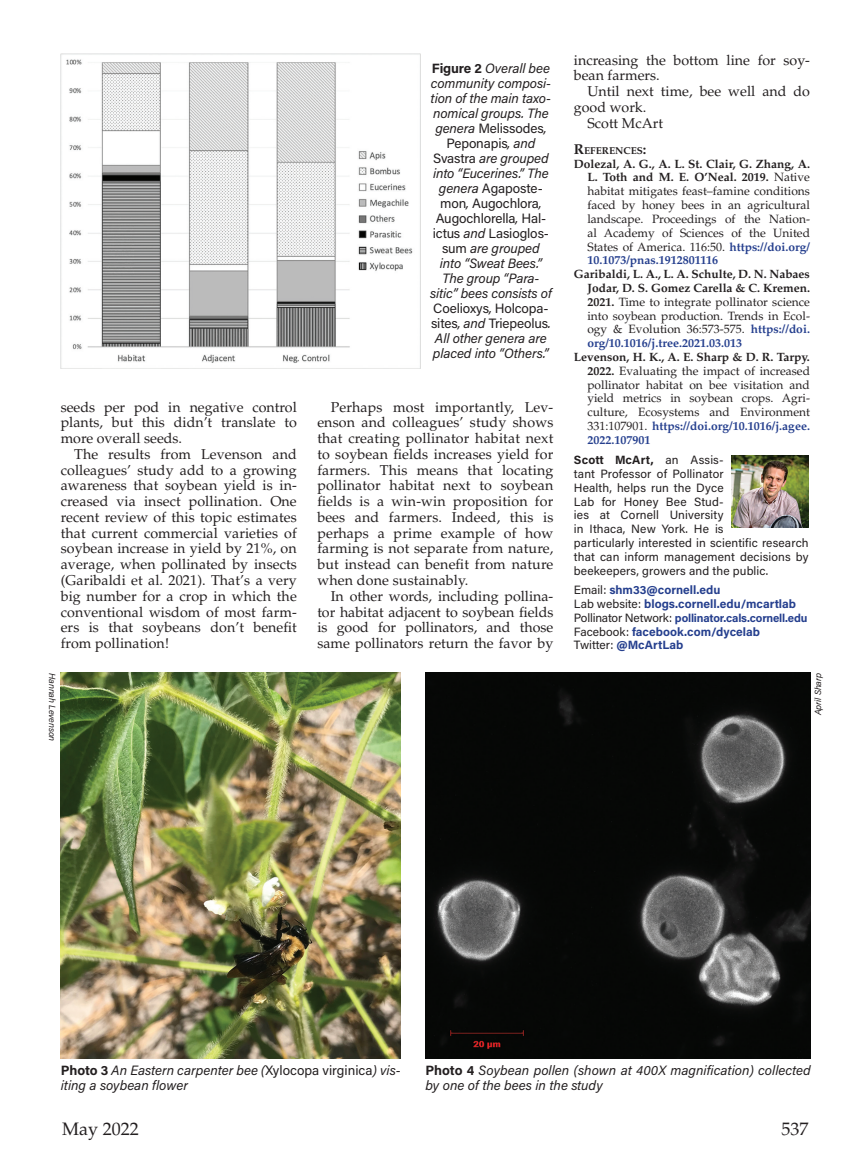
<style>
.page{position:relative;width:864px;height:1175px;background:#fff}
.page>*{position:absolute;margin:0;border:0;box-sizing:border-box;transform-origin:0 0}
.t1{font:18px "Palatino";color:#231f20}
.t2{font:14.25px/15.8px "Palatino";color:#231f20;text-align:justify}
.Captions{font:italic 13.5px/15px "Acumin Pro";letter-spacing:-.005em;color:#231f20}
.References{font:12px/13.8px "Palatino";color:#231f20;text-align:justify}
.t3{font:12px/13.8px "Acumin Pro";letter-spacing:.01em;color:#231f20}
.Bio{font:700 12px "Acumin Pro";color:#253f8e}
.t4{font:700 11.4px "Acumin Pro";letter-spacing:-.015em;color:#253f8e}
.Subheaders{font:700 10.05px "Palatino";color:#231f20}
.Captions-2{font:italic 9px "Acumin Pro";letter-spacing:-.01em;color:#231f20}
.s1{font-weight:700;font-style:normal}
.s2{font-style:normal}
.s3{font-size:14.25px}
.s4{font-weight:700}
.s5{font-weight:700;color:#253f8e}
.s6{font-weight:400;color:#231f20}
.s7{font-weight:400;font-size:12px;color:#231f20}
</style>
<div class="page">
<img style="left:731px;top:455px;width:77px;height:72px">
<img style="left:61px;top:54px;width:360px;height:314px">
<img style="left:61px;top:673px;width:340px;height:385px">
<img style="left:425px;top:673px;width:386px;height:385px">
<p class="t2" style="left:61px;top:399px;width:238px">seeds per pod in negative control plants, but this didn’t translate to more overall seeds.</p>
<p class="t2" style="left:61px;top:446px;width:238px;text-indent:14px">The results from Levenson and colleagues’ study add to a growing awareness that soybean yield is in&shy;creased via insect pollination. One recent review of this topic estimates that current commercial varieties of soybean increase in yield by 21%, on average, when pollinated by insects (Garibaldi et al. 2021). That’s a very big number for a crop in which the conventional wisdom of most farm&shy;ers is that soybeans don’t benefit from pollination!</p>
<p class="Captions-2" style="left:59px;top:673px;width:70px;rotate:90deg">Hannah Levenson</p>
<p class="Captions" style="left:430px;top:60px;width:123px;text-align:center"><span class="s1">Figure 2</span> Overall bee community composi&shy;tion of the main taxo&shy;nomical groups. The genera <span class="s2">Melissodes</span>,<br><span class="s2">Peponapis</span>, and<br><span class="s2">Svastra</span> are grouped into “Eucerines.” The genera <span class="s2">Agaposte&shy;mon</span>, <span class="s2">Augochlora</span>,<br><span class="s2">Augochlorella</span>, <span class="s2">Hal&shy;ictus</span> and <span class="s2">Lasioglos&shy;sum</span> are grouped into “Sweat Bees.”<br>The group “Para&shy;sitic” bees consists of<br><span class="s2">Coelioxys</span>, <span class="s2">Holcopa&shy;sites</span>, and <span class="s2">Triepeolus</span>.<br>All other genera are placed into “Others.”</p>
<p class="t2" style="left:317px;top:399px;width:238px;text-indent:14px">Perhaps most importantly, Lev&shy;enson and colleagues’ study shows that creating pollinator habitat next to soybean fields increases yield for farmers. This means that locating pollinator habitat next to soybean fields is a win-win proposition for bees and farmers. Indeed, this is perhaps a prime example of how farming is not separate from nature, but instead can benefit from nature when done sustainably.</p>
<p class="t2" style="left:317px;top:588px;width:238px;text-indent:14px">In other words, including pollina&shy;tor habitat adjacent to soybean fields is good for pollinators, and those same pollinators return the favor by</p>
<p class="t2" style="left:574px;top:52px;width:238px">increasing the bottom line for soy&shy;bean farmers.</p>
<p class="t2" style="left:574px;top:84px;width:238px;text-indent:14px">Until next time, bee well and do good work.</p>
<p class="t2" style="left:587px;top:115px;width:77px">Scott McArt</p>
<p class="Subheaders" style="left:574px;top:145px;width:74px"><span class="s3">R</span>EFERENCES<span class="s3">:</span></p>
<p class="References" style="left:587px;top:157px;width:224px;text-indent:-14px"><span class="s4">Dolezal, A. G., A. L. St. Clair, G. Zhang, A.<br>L. Toth and M. E. O’Neal. 2019.</span> Native habitat mitigates feast–famine conditions faced by honey bees in an agricultural landscape. Proceedings of the Nation&shy;al Academy of Sciences of the United States of America. 116:50. <span class="s5">https://doi.org/ 10.1073/pnas.1912801116</span></p>
<p class="References" style="left:587px;top:267px;width:224px;text-indent:-14px"><span class="s4">Garibaldi, L. A., L. A. Schulte, D. N. Nabaes Jodar, D. S. Gomez Carella &amp; C. Kremen.<br>2021.</span> Time to integrate pollinator science into soybean production. Trends in Ecol&shy;ogy &amp; Evolution 36:573-575. <span class="s5">https://doi. org/10.1016/j.tree.2021.03.013</span></p>
<p class="References" style="left:587px;top:350px;width:224px;text-indent:-14px"><span class="s4">Levenson, H. K., A. E. Sharp &amp; D. R. Tarpy.<br>2022.</span> Evaluating the impact of increased pollinator habitat on bee visitation and yield metrics in soybean crops. Agri&shy;culture, Ecosystems and Environment 331:107901. <span class="s5">https://doi.org/10.1016/j.agee.<br>2022.107901</span></p>
<p class="t3" style="left:574px;top:452px;width:236px"><span class="s4">Scott McArt,</span> an Assis-<br>tant Professor of Pollinator<br>Health, helps run the Dyce<br>Lab for Honey Bee Stud-<br>ies at Cornell University<br>in Ithaca, New York. He is<br>particularly interested in scientific research that can inform management decisions by beekeepers, growers and the public.</p>
<p class="Bio" style="left:574px;top:582px;width:148px"><span class="s6">Email:</span> shm33@cornell.edu</p>
<p class="Bio" style="left:574px;top:595px;width:224px"><span class="s6">Lab website:</span> blogs.cornell.edu/mcartlab</p>
<p class="t4" style="left:574px;top:610px;width:235px"><span class="s7">Pollinator Network:</span> pollinator.cals.cornell.edu</p>
<p class="Bio" style="left:574px;top:623px;width:188px"><span class="s6">Facebook:</span> facebook.com/dycelab</p>
<p class="Bio" style="left:574px;top:636px;width:111px"><span class="s6">Twitter:</span> @McArtLab</p>
<p class="Captions-2" style="left:812px;top:715px;width:44px;rotate:-90deg">April Sharp</p>
<p class="Captions" style="left:61px;top:1062px;width:341px"><span class="s1">Photo 3</span> An Eastern carpenter bee (<span class="s2">Xylocopa virginica</span>) vis&shy;iting a soybean flower</p>
<p class="Captions" style="left:425px;top:1062px;width:387px"><span class="s1">Photo 4</span> Soybean pollen (shown at 400X magnification) collected by one of the bees in the study</p>
<p class="t1" style="left:62px;top:1118px;width:78px">May 2022</p>
<p class="t1" style="left:782px;top:1118px;width:28px">537</p>
</div>
